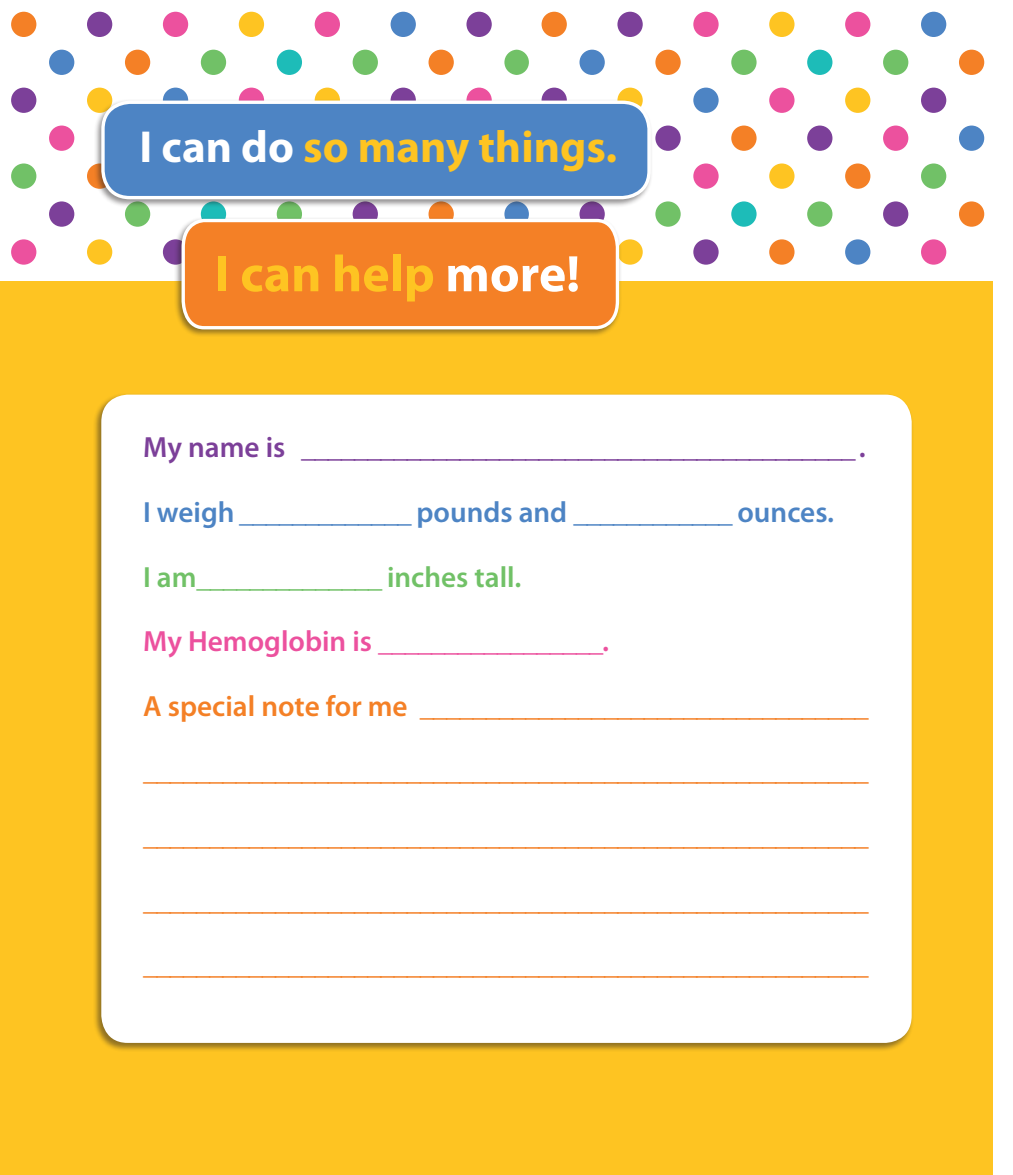
<style>
.page{position:relative;width:1013px;height:1175px;background:#fff}
.page>*{position:absolute;margin:0;border:0;box-sizing:border-box;transform-origin:0 0}
.t1{font:700 51.75px "Myriad Pro";color:#fec422}
.t2{font:700 45px "Myriad Pro";color:#fec422}
.t3{font:600 29.25px "Myriad Pro";color:#f48026}
.t4{font:600 29.25px "Myriad Pro";color:#7c4099}
.t5{font:600 29.25px "Myriad Pro";color:#4d84c4}
.t6{font:600 29.25px "Myriad Pro";color:#ec519e}
.t7{font:600 29.25px "Myriad Pro";color:#71c167}
.s1{color:#fff}
</style>
<div class="page">
<div style="left:0;top:281px;width:992px;height:893px;background:#fec422"></div>
<div style="left:352px;top:50px;width:26px;height:25px;background:#71c167;border-radius:50%"></div>
<div style="left:201px;top:50px;width:25px;height:25px;background:#71c167;border-radius:50%"></div>
<div style="left:11px;top:163px;width:25px;height:26px;background:#71c167;border-radius:50%"></div>
<div style="left:125px;top:201px;width:25px;height:26px;background:#71c167;border-radius:50%"></div>
<div style="left:921px;top:163px;width:25px;height:26px;background:#71c167;border-radius:50%"></div>
<div style="left:807px;top:201px;width:25px;height:26px;background:#71c167;border-radius:50%"></div>
<div style="left:883px;top:50px;width:25px;height:25px;background:#71c167;border-radius:50%"></div>
<div style="left:655px;top:201px;width:25px;height:26px;background:#71c167;border-radius:50%"></div>
<div style="left:731px;top:50px;width:25px;height:25px;background:#71c167;border-radius:50%"></div>
<svg style="left:504px;top:50px;width:25px;height:25px"></svg>
<div style="left:390px;top:12px;width:26px;height:25px;background:#4d84c4;border-radius:50%"></div>
<div style="left:49px;top:50px;width:25px;height:25px;background:#4d84c4;border-radius:50%"></div>
<div style="left:163px;top:88px;width:25px;height:25px;background:#4d84c4;border-radius:50%"></div>
<div style="left:845px;top:239px;width:25px;height:26px;background:#4d84c4;border-radius:50%"></div>
<div style="left:958px;top:125px;width:26px;height:26px;background:#4d84c4;border-radius:50%"></div>
<div style="left:921px;top:12px;width:25px;height:25px;background:#4d84c4;border-radius:50%"></div>
<div style="left:579px;top:50px;width:25px;height:25px;background:#4d84c4;border-radius:50%"></div>
<div style="left:693px;top:88px;width:25px;height:25px;background:#4d84c4;border-radius:50%"></div>
<div style="left:277px;top:50px;width:25px;height:25px;background:#1dbcb8;border-radius:50%"></div>
<div style="left:731px;top:201px;width:25px;height:26px;background:#1dbcb8;border-radius:50%"></div>
<div style="left:807px;top:50px;width:25px;height:25px;background:#1dbcb8;border-radius:50%"></div>
<div style="left:428px;top:50px;width:26px;height:25px;background:#f48026;border-radius:50%"></div>
<div style="left:11px;top:12px;width:25px;height:25px;background:#f48026;border-radius:50%"></div>
<div style="left:87px;top:163px;width:25px;height:26px;background:#f48026;border-radius:50%"></div>
<div style="left:125px;top:50px;width:25px;height:25px;background:#f48026;border-radius:50%"></div>
<div style="left:845px;top:163px;width:25px;height:26px;background:#f48026;border-radius:50%"></div>
<div style="left:769px;top:239px;width:25px;height:26px;background:#f48026;border-radius:50%"></div>
<div style="left:958px;top:201px;width:26px;height:26px;background:#f48026;border-radius:50%"></div>
<div style="left:958px;top:50px;width:26px;height:25px;background:#f48026;border-radius:50%"></div>
<div style="left:541px;top:12px;width:26px;height:25px;background:#f48026;border-radius:50%"></div>
<div style="left:731px;top:125px;width:25px;height:26px;background:#f48026;border-radius:50%"></div>
<div style="left:655px;top:50px;width:25px;height:25px;background:#f48026;border-radius:50%"></div>
<div style="left:466px;top:12px;width:26px;height:25px;background:#7c4099;border-radius:50%"></div>
<div style="left:390px;top:88px;width:26px;height:25px;background:#7c4099;border-radius:50%"></div>
<div style="left:49px;top:201px;width:25px;height:26px;background:#7c4099;border-radius:50%"></div>
<div style="left:87px;top:12px;width:25px;height:25px;background:#7c4099;border-radius:50%"></div>
<div style="left:11px;top:88px;width:25px;height:25px;background:#7c4099;border-radius:50%"></div>
<div style="left:163px;top:239px;width:25px;height:26px;background:#7c4099;border-radius:50%"></div>
<div style="left:921px;top:88px;width:25px;height:25px;background:#7c4099;border-radius:50%"></div>
<div style="left:883px;top:201px;width:25px;height:26px;background:#7c4099;border-radius:50%"></div>
<div style="left:807px;top:125px;width:25px;height:26px;background:#7c4099;border-radius:50%"></div>
<div style="left:617px;top:12px;width:25px;height:25px;background:#7c4099;border-radius:50%"></div>
<div style="left:541px;top:88px;width:26px;height:25px;background:#7c4099;border-radius:50%"></div>
<div style="left:655px;top:125px;width:25px;height:26px;background:#7c4099;border-radius:50%"></div>
<div style="left:693px;top:239px;width:25px;height:26px;background:#7c4099;border-radius:50%"></div>
<div style="left:315px;top:88px;width:25px;height:25px;background:#fec422;border-radius:50%"></div>
<div style="left:239px;top:12px;width:25px;height:25px;background:#fec422;border-radius:50%"></div>
<div style="left:87px;top:239px;width:25px;height:26px;background:#fec422;border-radius:50%"></div>
<div style="left:87px;top:88px;width:25px;height:25px;background:#fec422;border-radius:50%"></div>
<div style="left:845px;top:88px;width:25px;height:25px;background:#fec422;border-radius:50%"></div>
<div style="left:769px;top:12px;width:25px;height:25px;background:#fec422;border-radius:50%"></div>
<div style="left:617px;top:88px;width:25px;height:25px;background:#fec422;border-radius:50%"></div>
<div style="left:617px;top:239px;width:25px;height:26px;background:#fec422;border-radius:50%"></div>
<div style="left:769px;top:163px;width:25px;height:26px;background:#fec422;border-radius:50%"></div>
<div style="left:163px;top:12px;width:25px;height:25px;background:#ec519e;border-radius:50%"></div>
<div style="left:239px;top:88px;width:25px;height:25px;background:#ec519e;border-radius:50%"></div>
<div style="left:11px;top:239px;width:25px;height:26px;background:#ec519e;border-radius:50%"></div>
<div style="left:466px;top:88px;width:26px;height:25px;background:#ec519e;border-radius:50%"></div>
<div style="left:49px;top:125px;width:25px;height:26px;background:#ec519e;border-radius:50%"></div>
<div style="left:315px;top:12px;width:25px;height:25px;background:#ec519e;border-radius:50%"></div>
<div style="left:769px;top:88px;width:25px;height:25px;background:#ec519e;border-radius:50%"></div>
<div style="left:693px;top:12px;width:25px;height:25px;background:#ec519e;border-radius:50%"></div>
<div style="left:693px;top:163px;width:25px;height:26px;background:#ec519e;border-radius:50%"></div>
<div style="left:845px;top:12px;width:25px;height:25px;background:#ec519e;border-radius:50%"></div>
<div style="left:921px;top:239px;width:25px;height:26px;background:#ec519e;border-radius:50%"></div>
<div style="left:883px;top:125px;width:25px;height:26px;background:#ec519e;border-radius:50%"></div>
<div style="left:93px;top:98px;width:560px;height:110px;background:#231f20;opacity:.5"></div>
<div style="left:103px;top:102px;width:546px;height:96px;background:#4d84c4;border-radius:27px"></div>
<div style="left:101px;top:101px;width:549px;height:98px;border:3px solid #fff;border-radius:27px"></div>
<div style="left:173px;top:216px;width:448px;height:122px;background:#231f20;opacity:.5"></div>
<svg style="left:183px;top:201px;width:434px;height:16px"></svg>
<svg style="left:180px;top:217px;width:441px;height:114px;background:#f28b39"></svg>
<div style="left:93px;top:393px;width:820px;height:658px;background:#231f20;opacity:.5"></div>
<div style="left:101px;top:394px;width:810px;height:648px;background:#fff;border-radius:27px"></div>
<h2 class="t2" style="left:140px;top:118px;width:479px"><span class="s1">I can do</span> so many things.</h2>
<h1 class="t1" style="left:215px;top:240px;width:366px">I can help <span class="s1">more!</span></h1>
<p class="t4" style="left:143px;top:429px;width:724px">My name is __________________________________________ .</p>
<p class="t5" style="left:143px;top:493px;width:692px">I weigh _____________ pounds and ____________ ounces.</p>
<p class="t7" style="left:143px;top:558px;width:379px">I am______________ inches tall.</p>
<p class="t6" style="left:143px;top:622px;width:467px">My Hemoglobin is _________________.</p>
<p class="t3" style="left:143px;top:687px;width:727px">A special note for me __________________________________</p>
<p class="t3" style="left:143px;top:752px;width:727px">_______________________________________________________</p>
<p class="t3" style="left:143px;top:816px;width:727px">_______________________________________________________</p>
<p class="t3" style="left:143px;top:881px;width:727px">_______________________________________________________</p>
<p class="t3" style="left:143px;top:945px;width:727px">_______________________________________________________</p>
</div>
